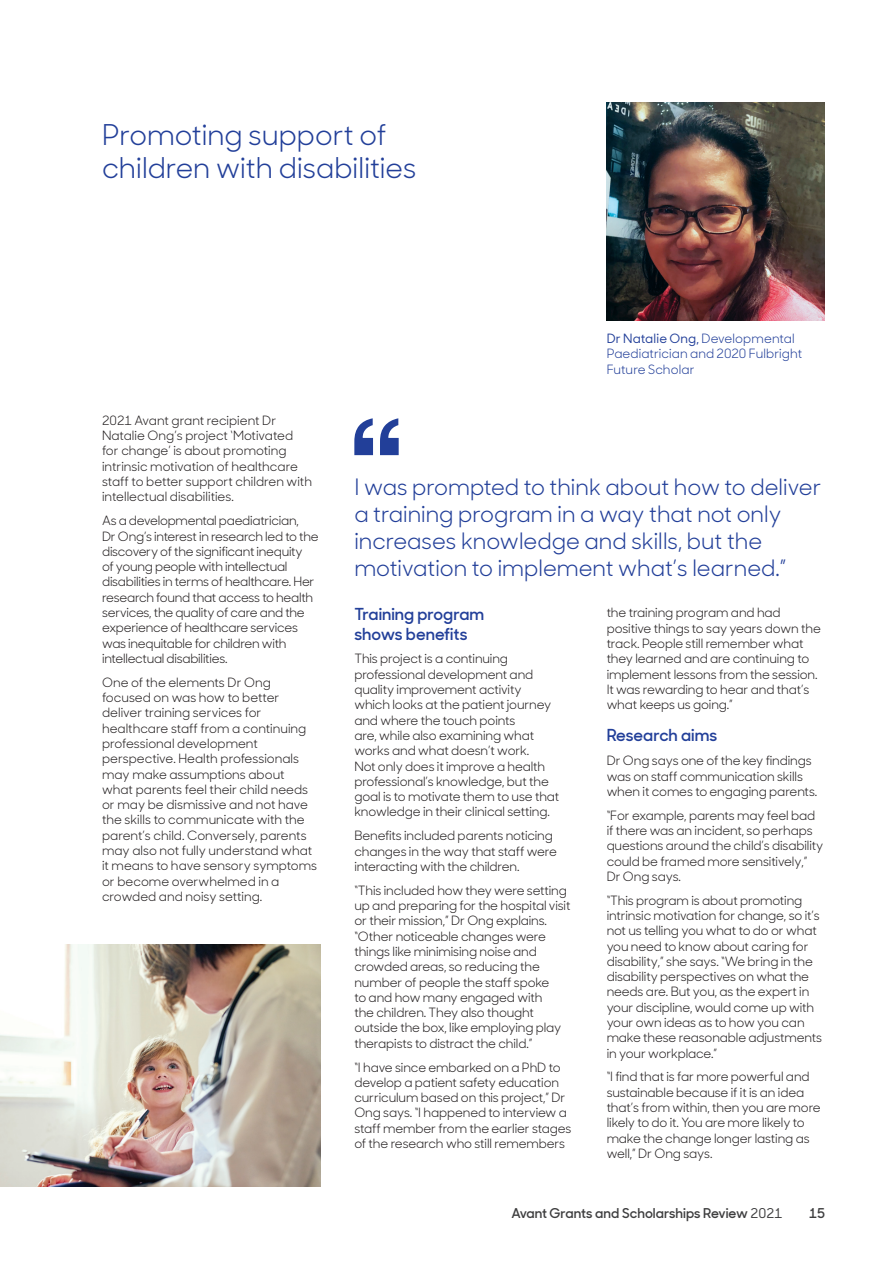
<style>
.page{position:relative;width:893px;height:1263px;background:#fff}
.page>*{position:absolute;margin:0;border:0;box-sizing:border-box;transform-origin:0 0}
.NB_H3{font:28.5px/33px "Sharp Sans Display No 1";color:#223f99}
.NB_quote_mark{font:22.5px/27px "Sharp Sans Display No 1";color:#223f99}
.NB_H4{font:600 16.5px/19.5px "Sharp Sans Display No 1";color:#223f99}
.t1{font:600 13.5px "Sharp Sans Display No 1";color:#3e3e3f}
.NB_body{font:12.75px/15.3px "Sharp Sans Display No 1";letter-spacing:-.01em;color:#231f20}
.NB_H5_name_under_box{font:12.75px/15.8px "Sharp Sans Display No 1";letter-spacing:.005em;color:#223f99}
.s1{font-weight:500}
</style>
<div class="page">
<img style="left:0;top:944px;width:320px;height:242px">
<img style="left:607px;top:102px;width:218px;height:218px">
<svg style="left:354px;top:418px;width:45px;height:37px"></svg>
<p class="NB_H3" style="left:102px;top:116px;width:316px">Promoting support of children with disabilities</p>
<p class="NB_H5_name_under_box" style="left:607px;top:329px;width:197px"><span class="s1">Dr Natalie Ong,</span> Developmental<br>Paediatrician and 2020 Fulbright<br>Future Scholar</p>
<p class="NB_body" style="left:102px;top:412px;width:212px">2021 Avant grant recipient Dr Natalie Ong’s project ‘Motivated for change’ is about promoting intrinsic motivation of healthcare staff to better support children with intellectual disabilities.</p>
<p class="NB_body" style="left:102px;top:512px;width:218px">As a developmental paediatrician,<br>Dr Ong’s interest in research led to the discovery of the significant inequity<br>of young people with intellectual disabilities in terms of healthcare. Her research found that access to health services, the quality of care and the experience of healthcare services was inequitable for children with intellectual disabilities.</p>
<p class="NB_body" style="left:102px;top:673px;width:217px">One of the elements Dr Ong focused on was how to better deliver training services for healthcare staff from a continuing professional development perspective. Health professionals may make assumptions about what parents feel their child needs or may be dismissive and not have the skills to communicate with the parent’s child. Conversely, parents may also not fully understand what it means to have sensory symptoms or become overwhelmed in a crowded and noisy setting.</p>
<p class="NB_quote_mark" style="left:354px;top:472px;width:469px">I was prompted to think about how to deliver a training program in a way that not only increases knowledge and skills, but the motivation to implement what’s learned.”</p>
<p class="NB_H4" style="left:354px;top:603px;width:131px">Training program shows benefits</p>
<p class="NB_body" style="left:354px;top:650px;width:206px">This project is a continuing professional development and quality improvement activity which looks at the patient journey and where the touch points<br>are, while also examining what works and what doesn’t work.<br>Not only does it improve a health professional’s knowledge, but the goal is to motivate them to use that knowledge in their clinical setting.</p>
<p class="NB_body" style="left:354px;top:827px;width:204px">Benefits included parents noticing changes in the way that staff were interacting with the children.</p>
<p class="NB_body" style="left:354px;top:881px;width:218px">“This included how they were setting up and preparing for the hospital visit or their mission,” Dr Ong explains. “Other noticeable changes were things like minimising noise and crowded areas, so reducing the number of people the staff spoke<br>to and how many engaged with<br>the children. They also thought outside the box, like employing play therapists to distract the child.”</p>
<p class="NB_body" style="left:354px;top:1058px;width:219px">“I have since embarked on a PhD to develop a patient safety education curriculum based on this project,” Dr Ong says. “I happened to interview a staff member from the earlier stages of the research who still remembers</p>
<p class="NB_body" style="left:607px;top:604px;width:216px">the training program and had positive things to say years down the track. People still remember what they learned and are continuing to implement lessons from the session.<br>It was rewarding to hear and that’s what keeps us going.”</p>
<p class="NB_H4" style="left:607px;top:725px;width:112px">Research aims</p>
<p class="NB_body" style="left:607px;top:752px;width:212px">Dr Ong says one of the key findings was on staff communication skills when it comes to engaging parents.</p>
<p class="NB_body" style="left:607px;top:806px;width:218px">“For example, parents may feel bad if there was an incident, so perhaps questions around the child’s disability could be framed more sensitively,”<br>Dr Ong says.</p>
<p class="NB_body" style="left:607px;top:891px;width:217px">“This program is about promoting intrinsic motivation for change, so it’s not us telling you what to do or what you need to know about caring for disability,” she says. “We bring in the disability perspectives on what the needs are. But you, as the expert in your discipline, would come up with your own ideas as to how you can make these reasonable adjustments in your workplace.”</p>
<p class="NB_body" style="left:607px;top:1068px;width:216px">“I find that is far more powerful and sustainable because if it is an idea that’s from within, then you are more likely to do it. You are more likely to make the change longer lasting as well,” Dr Ong says.</p>
<p class="t1" style="left:511px;top:1202px;width:272px">Avant Grants and Scholarships Review <span class="s1">2021</span></p>
<p class="t1" style="left:809px;top:1202px;width:17px">15</p>
</div>
